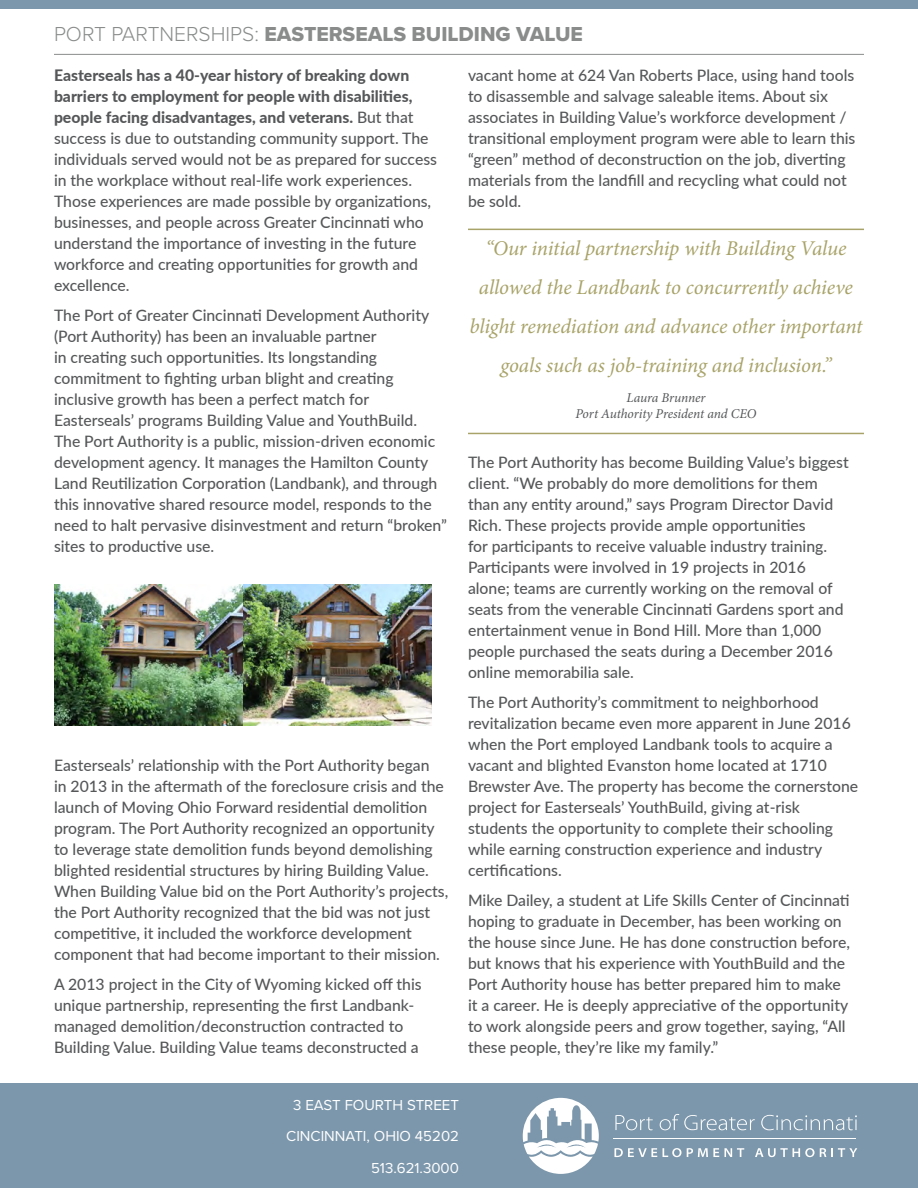
<style>
.page{position:relative;width:918px;height:1188px;background:#fff}
.page>*{position:absolute;margin:0;border:0;box-sizing:border-box;transform-origin:0 0}
.t1{font:italic 21px/39px "Minion Pro";letter-spacing:-.01em;color:#a8a369;text-align:center}
.t2{font:21px "Proxima Nova Extrabld";color:#8a8c8c}
.t3{font:500 15.75px/21px "Lato";color:#555759}
.t4{font:15px "Proxima Nova";color:#fff}
.t5{font:italic 13.5px "Minion Pro";letter-spacing:-.01em;color:#555759}
.s1{font-family:"Proxima Nova";font-weight:300}
.s2{font-weight:800}
</style>
<div class="page">
<div style="left:0;top:0;width:918px;height:8px;background:#7c97ab"></div>
<hr style="left:54px;top:54px;width:810px;height:1px;background:#8a8c8c">
<div style="left:0;top:1084px;width:918px;height:104px;background:#7c97ab"></div>
<div style="left:0;top:1083px;width:918px;height:105px;border:2px solid #7c97ab"></div>
<svg style="left:615px;top:1115px;width:38px;height:15px"></svg>
<svg style="left:660px;top:1114px;width:95px;height:16px"></svg>
<svg style="left:761px;top:1115px;width:96px;height:15px"></svg>
<svg style="left:614px;top:1148px;width:43px;height:9px"></svg>
<svg style="left:663px;top:1148px;width:18px;height:9px"></svg>
<svg style="left:687px;top:1148px;width:57px;height:9px"></svg>
<svg style="left:755px;top:1148px;width:102px;height:9px"></svg>
<hr style="left:614px;top:1138px;width:242px;height:1px;background:#fff">
<svg style="left:523px;top:1098px;width:76px;height:76px"></svg>
<img style="left:54px;top:584px;width:378px;height:142px">
<hr style="left:468px;top:229px;width:396px;height:1px;background:#a8a369">
<hr style="left:468px;top:433px;width:396px;height:1px;background:#a8a369">
<p class="t2" style="left:54px;top:18px;width:531px"><span class="s1">PORT PARTNERSHIPS:</span> EASTERSEALS BUILDING VALUE</p>
<p class="t3" style="left:54px;top:64px;width:385px"><span class="s2">Easterseals has a 40-year history of breaking down barriers to employment for people with disabilities, people facing disadvantages, and veterans.</span> But that success is due to outstanding community support. The individuals served would not be as prepared for success in the workplace without real-life work experiences.<br>Those experiences are made possible by organizations, businesses, and people across Greater Cincinnati who understand the importance of investing in the future workforce and creating opportunities for growth and excellence.</p>
<p class="t3" style="left:54px;top:304px;width:395px">The Port of Greater Cincinnati Development Authority (Port Authority) has been an invaluable partner<br>in creating such opportunities. Its longstanding commitment to fighting urban blight and creating inclusive growth has been a perfect match for Easterseals’ programs Building Value and YouthBuild.<br>The Port Authority is a public, mission-driven economic development agency. It manages the Hamilton County Land Reutilization Corporation (Landbank), and through this innovative shared resource model, responds to the need to halt pervasive disinvestment and return “broken” sites to productive use.</p>
<p class="t3" style="left:54px;top:754px;width:396px">Easterseals’ relationship with the Port Authority began<br>in 2013 in the aftermath of the foreclosure crisis and the launch of Moving Ohio Forward residential demolition program. The Port Authority recognized an opportunity to leverage state demolition funds beyond demolishing blighted residential structures by hiring Building Value.<br>When Building Value bid on the Port Authority’s projects, the Port Authority recognized that the bid was not just competitive, it included the workforce development component that had become important to their mission.</p>
<p class="t3" style="left:54px;top:973px;width:369px">A 2013 project in the City of Wyoming kicked off this unique partnership, representing the first Landbank&shy;managed demolition/deconstruction contracted to Building Value. Building Value teams deconstructed a</p>
<p class="t3" style="left:468px;top:64px;width:389px">vacant home at 624 Van Roberts Place, using hand tools to disassemble and salvage saleable items. About six associates in Building Value’s workforce development / transitional employment program were able to learn this “green” method of deconstruction on the job, diverting materials from the landfill and recycling what could not be sold.</p>
<p class="t1" style="left:469px;top:229px;width:395px">“Our initial partnership with Building Value allowed the Landbank to concurrently achieve blight remediation and advance other important goals such as job-training and inclusion.”</p>
<p class="t5" style="left:626px;top:388px;width:81px">Laura Brunner</p>
<p class="t5" style="left:575px;top:404px;width:183px">Port Authority President and CEO</p>
<p class="t3" style="left:468px;top:451px;width:382px">The Port Authority has become Building Value’s biggest client. “We probably do more demolitions for them than any entity around,” says Program Director David Rich. These projects provide ample opportunities<br>for participants to receive valuable industry training.<br>Participants were involved in 19 projects in 2016 alone; teams are currently working on the removal of seats from the venerable Cincinnati Gardens sport and entertainment venue in Bond Hill. More than 1,000 people purchased the seats during a December 2016 online memorabilia sale.</p>
<p class="t3" style="left:468px;top:691px;width:392px">The Port Authority’s commitment to neighborhood revitalization became even more apparent in June 2016 when the Port employed Landbank tools to acquire a vacant and blighted Evanston home located at 1710<br>Brewster Ave. The property has become the cornerstone project for Easterseals’ YouthBuild, giving at-risk students the opportunity to complete their schooling while earning construction experience and industry certifications.</p>
<p class="t3" style="left:468px;top:889px;width:383px">Mike Dailey, a student at Life Skills Center of Cincinnati hoping to graduate in December, has been working on the house since June. He has done construction before, but knows that his experience with YouthBuild and the Port Authority house has better prepared him to make it a career. He is deeply appreciative of the opportunity to work alongside peers and grow together, saying, “All these people, they’re like my family.”</p>
<p class="t4" style="left:293px;top:1094px;width:167px">3 EAST FOURTH STREET</p>
<p class="t4" style="left:286px;top:1125px;width:174px">CINCINNATI, OHIO 45202</p>
<p class="t4" style="left:371px;top:1157px;width:89px">513.621.3000</p>
</div>
